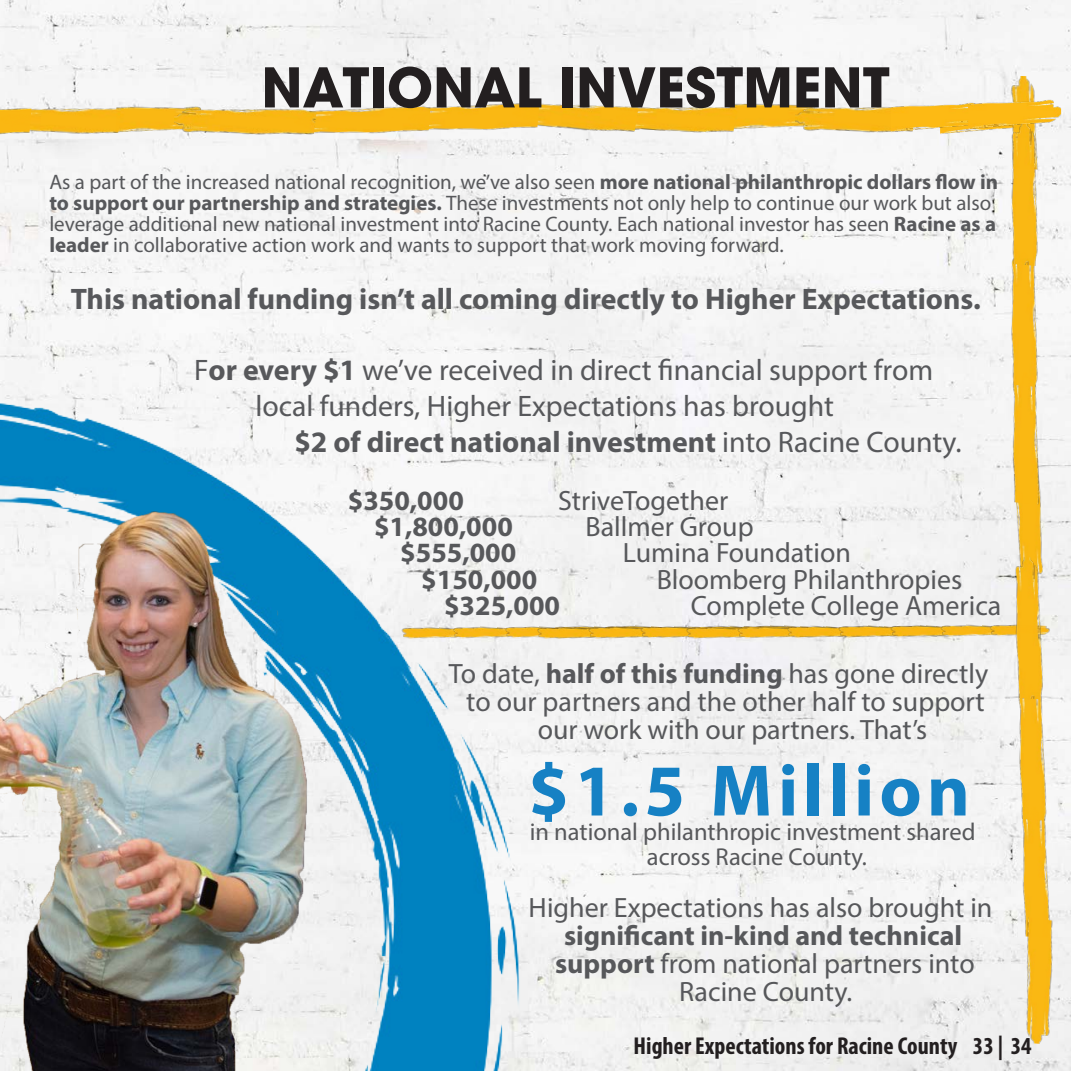
<style>
.page{position:relative;width:1071px;height:1071px;background:#f4f4f4}
.page>*{position:absolute;margin:0;border:0;box-sizing:border-box;transform-origin:0 0}
.t1{font:700 73.5px "Myriad Pro";letter-spacing:.07em;color:#1681c4}
.t2{font:700 54.25px "ITC Avant Garde Pro";color:#231f20}
.t3{font:700 29.75px "Myriad Pro";color:#57585b}
.t4{font:29.75px "Myriad Pro";color:#57585b}
.t5{font:28px/28px "Myriad Pro";color:#57585b;text-align:center}
.t6{font:700 28px "Myriad Pro";color:#57585b}
.t7{font:24.5px/24.5px "Myriad Pro";color:#57585b;text-align:center}
.t8{font:700 condensed 24.5px "Myriad Pro";color:#231f20}
.t9{font:21px/21px "Myriad Pro";color:#57585b}
.s1{font-weight:700}
.s2{font-weight:400}
</style>
<div class="page">
<img style="left:0;top:360px;width:545px;height:711px">
<img style="left:0;top:408px;width:355px;height:663px">
<img style="left:114px;top:89px;width:96px;height:69px">
<img style="left:0;top:80px;width:124px;height:72px">
<img style="left:0;top:85px;width:33px;height:65px">
<img style="left:728px;top:86px;width:96px;height:69px">
<img style="left:614px;top:79px;width:125px;height:71px">
<img style="left:509px;top:73px;width:133px;height:76px">
<img style="left:407px;top:79px;width:134px;height:66px">
<img style="left:320px;top:81px;width:112px;height:66px">
<img style="left:172px;top:79px;width:148px;height:72px">
<img style="left:940px;top:150px;width:52px;height:5px">
<img style="left:793px;top:79px;width:125px;height:71px">
<img style="left:890px;top:88px;width:94px;height:65px">
<img style="left:995px;top:75px;width:67px;height:95px">
<img style="left:991px;top:455px;width:65px;height:127px">
<img style="left:995px;top:389px;width:68px;height:118px">
<img style="left:995px;top:248px;width:69px;height:141px">
<img style="left:992px;top:150px;width:69px;height:118px">
<img style="left:968px;top:85px;width:93px;height:65px">
<img style="left:400px;top:625px;width:51px;height:17px">
<img style="left:451px;top:625px;width:66px;height:17px">
<img style="left:503px;top:624px;width:50px;height:17px">
<img style="left:553px;top:624px;width:34px;height:1px">
<img style="left:535px;top:625px;width:52px;height:17px">
<img style="left:587px;top:624px;width:97px;height:18px">
<img style="left:684px;top:641px;width:134px;height:1px">
<img style="left:639px;top:624px;width:50px;height:17px">
<img style="left:689px;top:624px;width:49px;height:17px">
<img style="left:738px;top:624px;width:47px;height:1px">
<img style="left:736px;top:625px;width:66px;height:17px">
<img style="left:903px;top:640px;width:50px;height:1px">
<img style="left:785px;top:624px;width:52px;height:17px">
<img style="left:837px;top:624px;width:66px;height:17px">
<img style="left:889px;top:623px;width:50px;height:17px">
<img style="left:939px;top:623px;width:62px;height:17px">
<img style="left:988px;top:622px;width:13px;height:17px">
<img style="left:1007px;top:823px;width:64px;height:117px">
<img style="left:1004px;top:683px;width:67px;height:140px">
<img style="left:1001px;top:556px;width:66px;height:145px">
<img style="left:997px;top:915px;width:73px;height:131px">
<h2 class="t2" style="left:261px;top:51px;width:630px">NATIONAL INVESTMENT</h2>
<p class="t9" style="left:49px;top:171px;width:950px">As a part of the increased national recognition, we’ve also seen <span class="s1">more national philanthropic dollars flow in</span></p>
<p class="t9" style="left:49px;top:192px;width:943px"><span class="s1">to support our partnership and strategies.</span> These investments not only help to continue our work but also</p>
<p class="t9" style="left:49px;top:213px;width:948px">leverage additional new national investment into Racine County. Each national investor has seen <span class="s1">Racine as a leader</span> in collaborative action work and wants to support that work moving forward.</p>
<p class="t3" style="left:71px;top:279px;width:912px">This national funding isn’t all coming directly to Higher Expectations.</p>
<p class="t4" style="left:194px;top:352px;width:741px">F<span class="s1">or every $1</span> we’ve received in direct financial support from</p>
<p class="t4" style="left:255px;top:388px;width:580px">local funders, Higher Expectations has brought</p>
<p class="t3" style="left:294px;top:422px;width:669px">$2 of direct national investment <span class="s2">into Racine County.</span></p>
<p class="t6" style="left:348px;top:482px;width:118px">$350,000</p>
<p class="t5" style="left:558px;top:486px;width:172px">StriveTogether</p>
<p class="t6" style="left:374px;top:508px;width:140px">$1,800,000</p>
<p class="t5" style="left:586px;top:512px;width:170px">Ballmer Group</p>
<p class="t6" style="left:400px;top:535px;width:118px">$555,000</p>
<p class="t5" style="left:623px;top:539px;width:230px">Lumina Foundation</p>
<p class="t6" style="left:421px;top:561px;width:118px">$150,000</p>
<p class="t5" style="left:657px;top:565px;width:307px">Bloomberg Philanthropies</p>
<p class="t6" style="left:444px;top:587px;width:118px">$325,000</p>
<p class="t5" style="left:691px;top:591px;width:312px">Complete College America</p>
<p class="t5" style="left:449px;top:659px;width:541px">To date, <span class="s1">half of this funding</span> has gone directly</p>
<p class="t5" style="left:466px;top:687px;width:520px">to our partners and the other half to support</p>
<p class="t5" style="left:538px;top:715px;width:391px">our work with our partners. That’s</p>
<p class="t1" style="left:528px;top:743px;width:443px">$1.5 Million</p>
<p class="t7" style="left:530px;top:819px;width:447px">in national philanthropic investment shared across Racine County.</p>
<p class="t5" style="left:529px;top:893px;width:465px">Higher Expectations has also brought in</p>
<p class="t6" style="left:564px;top:917px;width:400px">significant in-kind and technical</p>
<p class="t5" style="left:555px;top:949px;width:421px"><span class="s1">support</span> from national partners into<br>Racine County.</p>
<p class="t8" style="left:634px;top:1031px;width:400px">Higher Expectations for Racine County 33 | 34</p>
</div>
